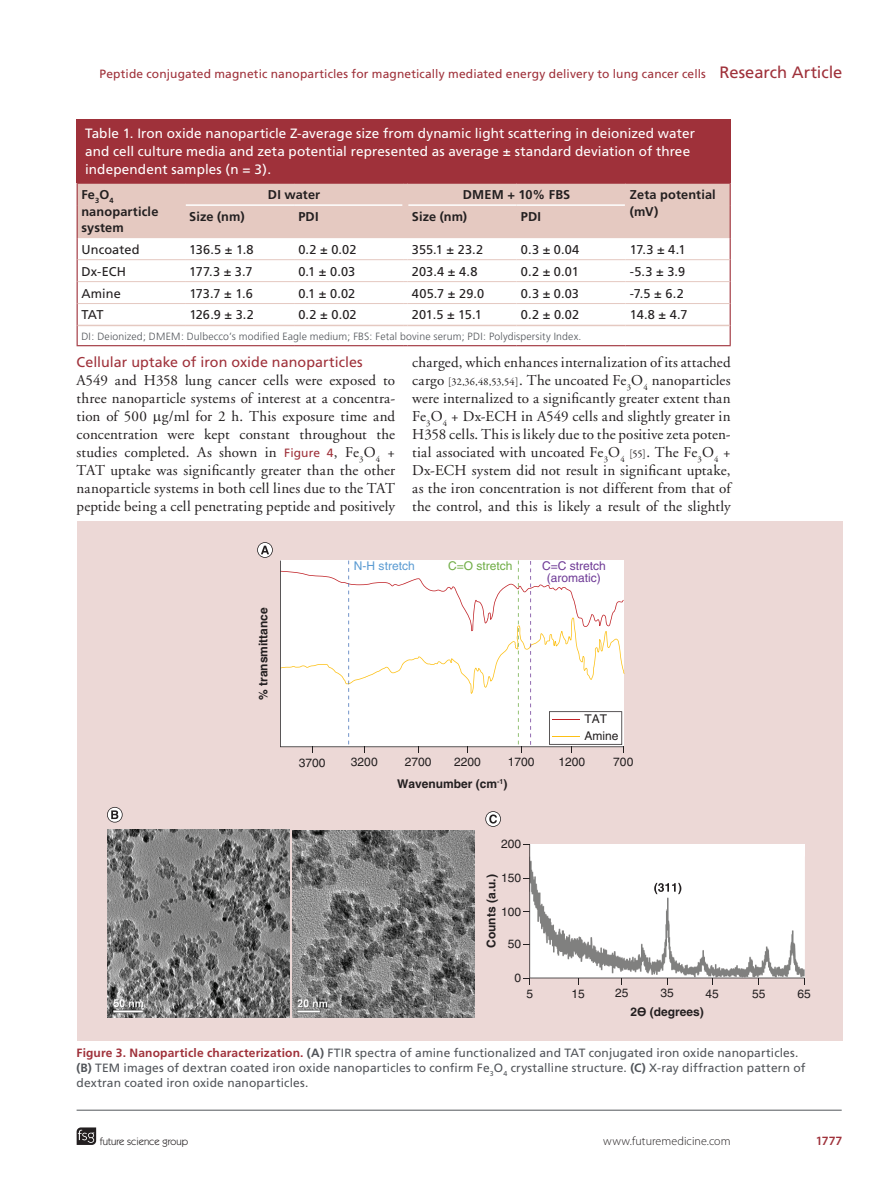
<style>
.page{position:relative;width:885px;height:1191px;background:#fff}
.page>*{position:absolute;margin:0;border:0;box-sizing:border-box;transform-origin:0 0}
.t1{font:15px/18px "Adobe Garamond";letter-spacing:.01em;color:#231f20;text-align:justify}
.t2{font:14.25px "Frutiger";letter-spacing:.005em;color:#9f313a}
.t3{font:13.5px/18px "Frutiger";letter-spacing:.005em;color:#fff}
.t4{font:12.75px "Frutiger";letter-spacing:.005em;color:#231f20}
.t5{font:700 12.75px/16.5px "Frutiger 65";letter-spacing:.01em;color:#231f20}
.t6{font:600 12.75px "Myriad Pro";color:#9f313a}
.t7{font:12px/15px "Frutiger";letter-spacing:.01em;color:#52555a}
.t8{font:12px "Frutiger";letter-spacing:.01em;color:#9f313a}
.t9{font:12px/17px "Helvetica LT Std";color:#231f20}
.t10{font:700 12px "Helvetica LT Std";color:#231f20}
.t11{font:300 12px "Myriad Pro";letter-spacing:.005em;color:#231f20}
.t12{font:12px/12px "Helvetica LT Std";color:#6e3a96;text-align:center}
.t13{font:12px "Helvetica LT Std";color:#5a9bd2}
.t14{font:12px "Helvetica LT Std";color:#70ad46}
.t15{font:300 10.5px "Frutiger";letter-spacing:.015em;color:#52555a}
.t16{font:10.5px "Itc Kabel";color:#231f20}
.s1{font-size:16.5px}
.s2{font-family:"Frutiger";font-size:12px;color:#9f313a}
.s3{font-family:"Garamond Premr Pro";font-size:10.5px}
.s4{font-family:"Frutiger 65";font-weight:700;color:#9f313a}
.s5{font-family:"Frutiger 65";font-weight:700}
</style>
<div class="page">
<svg style="left:77px;top:1127px;width:19px;height:18px"></svg>
<hr style="left:77px;top:1109px;width:764px;height:1px;background:#52555a">
<div style="left:77px;top:119px;width:653px;height:64px;background:#9f313a"></div>
<svg style="left:77px;top:183px;width:653px;height:163px"></svg>
<hr style="left:407px;top:325px;width:109px;height:1px;background:#e5c9c1">
<hr style="left:516px;top:325px;width:109px;height:1px;background:#e5c9c1">
<hr style="left:625px;top:325px;width:104px;height:1px;background:#e5c9c1">
<div style="left:77px;top:521px;width:765px;height:519px;background:#ecd8d6"></div>
<svg style="left:280px;top:560px;width:344px;height:193px"></svg>
<img style="left:292px;top:831px;width:182px;height:186px">
<img style="left:108px;top:829px;width:182px;height:188px">
<div style="left:280px;top:560px;width:343px;height:187px;background:#fff"></div>
<svg style="left:257px;top:542px;width:16px;height:16px"></svg>
<svg style="left:107px;top:807px;width:16px;height:15px"></svg>
<svg style="left:485px;top:811px;width:16px;height:16px"></svg>
<svg style="left:523px;top:844px;width:281px;height:140px;background:#eeeded"></svg>
<p class="t8" style="left:100px;top:67px;width:744px">Peptide conjugated magnetic nanoparticles for magnetically mediated energy delivery to lung cancer cells <span class="s1">Research Article</span></p>
<p class="t3" style="left:85px;top:124px;width:611px">Table 1. Iron oxide nanoparticle Z-average size from dynamic light scattering in deionized water and cell culture media and zeta potential represented as average ± standard deviation of three independent samples (n = 3).</p>
<p class="t5" style="left:81px;top:186px;width:78px">Fe<sub>3</sub>O<sub>4 </sub>nanoparticle system</p>
<p class="t5" style="left:268px;top:186px;width:54px">DI water</p>
<p class="t5" style="left:463px;top:186px;width:109px">DMEM + 10% FBS</p>
<p class="t5" style="left:630px;top:186px;width:87px">Zeta potential (mV)</p>
<p class="t5" style="left:189px;top:208px;width:57px">Size (nm)</p>
<p class="t5" style="left:298px;top:208px;width:22px">PDI</p>
<p class="t5" style="left:412px;top:208px;width:57px">Size (nm)</p>
<p class="t5" style="left:521px;top:208px;width:22px">PDI</p>
<p class="t4" style="left:81px;top:242px;width:60px">Uncoated</p>
<p class="t4" style="left:189px;top:242px;width:66px">136.5 ± 1.8</p>
<p class="t4" style="left:298px;top:242px;width:60px">0.2 ± 0.02</p>
<p class="t4" style="left:412px;top:242px;width:73px">355.1 ± 23.2</p>
<p class="t4" style="left:521px;top:242px;width:60px">0.3 ± 0.04</p>
<p class="t4" style="left:630px;top:242px;width:57px">17.3 ± 4.1</p>
<p class="t4" style="left:81px;top:264px;width:46px">Dx-ECH</p>
<p class="t4" style="left:189px;top:264px;width:65px">177.3 ± 3.7</p>
<p class="t4" style="left:298px;top:264px;width:58px">0.1 ± 0.03</p>
<p class="t4" style="left:412px;top:264px;width:67px">203.4 ± 4.8</p>
<p class="t4" style="left:521px;top:264px;width:59px">0.2 ± 0.01</p>
<p class="t4" style="left:630px;top:264px;width:57px">-5.3 ± 3.9</p>
<p class="t4" style="left:81px;top:286px;width:41px">Amine</p>
<p class="t4" style="left:189px;top:286px;width:65px">173.7 ± 1.6</p>
<p class="t4" style="left:298px;top:286px;width:58px">0.1 ± 0.02</p>
<p class="t4" style="left:412px;top:286px;width:74px">405.7 ± 29.0</p>
<p class="t4" style="left:521px;top:286px;width:60px">0.3 ± 0.03</p>
<p class="t4" style="left:630px;top:286px;width:55px">-7.5 ± 6.2</p>
<p class="t4" style="left:81px;top:307px;width:24px">TAT</p>
<p class="t4" style="left:189px;top:307px;width:66px">126.9 ± 3.2</p>
<p class="t4" style="left:298px;top:307px;width:60px">0.2 ± 0.02</p>
<p class="t4" style="left:412px;top:307px;width:71px">201.5 ± 15.1</p>
<p class="t4" style="left:521px;top:307px;width:60px">0.2 ± 0.02</p>
<p class="t4" style="left:630px;top:307px;width:59px">14.8 ± 4.7</p>
<p class="t15" style="left:81px;top:330px;width:501px">DI: Deionized; DMEM: Dulbecco’s modified Eagle medium; FBS: Fetal bovine serum; PDI: Polydispersity Index.</p>
<p class="t2" style="left:77px;top:353px;width:287px">Cellular uptake of iron oxide nanoparticles</p>
<p class="t1" style="left:77px;top:371px;width:320px">A549 and H358 lung cancer cells were exposed to three nanoparticle systems of interest at a concentra&shy;tion of 500 g/ml for 2 h. This exposure time and concentration were kept constant throughout the studies completed. As shown in <span class="s2">Figure 4</span>, Fe<sub>3</sub>O<sub>4</sub> + TAT uptake was significantly greater than the other nanoparticle systems in both cell lines due to the TAT peptide being a cell penetrating peptide and positively</p>
<p class="t1" style="left:412px;top:353px;width:320px">charged, which enhances internalization of its attached cargo <span class="s3">[32,36,48,53,54]</span>. The uncoated Fe<sub>3</sub>O<sub>4</sub> nanoparticles were internalized to a significantly greater extent than Fe<sub>3</sub>O<sub>4</sub> + Dx-ECH in A549 cells and slightly greater in H358 cells. This is likely due to the positive zeta poten&shy;tial associated with uncoated Fe<sub>3</sub>O<sub>4</sub> <span class="s3">[55]</span>. The Fe<sub>3</sub>O<sub>4</sub> + Dx-ECH system did not result in significant uptake, as the iron concentration is not different from that of the control, and this is likely a result of the slightly</p>
<p class="t10" style="left:256px;top:700px;width:94px;rotate:-90deg">% transmittance</p>
<p class="t13" style="left:354px;top:559px;width:62px">N-H stretch</p>
<p class="t14" style="left:448px;top:559px;width:66px">C=O stretch</p>
<p class="t12" style="left:542px;top:560px;width:65px">C=C stretch (aromatic)</p>
<p class="t9" style="left:584px;top:710px;width:36px">TAT<br>Amine</p>
<p class="t9" style="left:299px;top:754px;width:28px">3700</p>
<p class="t9" style="left:351px;top:753px;width:28px">3200</p>
<p class="t9" style="left:405px;top:753px;width:28px">2700</p>
<p class="t9" style="left:454px;top:753px;width:28px">2200</p>
<p class="t9" style="left:508px;top:753px;width:28px">1700</p>
<p class="t9" style="left:558px;top:753px;width:28px">1200</p>
<p class="t9" style="left:613px;top:753px;width:22px">700</p>
<p class="t10" style="left:397px;top:776px;width:112px">Wavenumber (cm<sup>-1</sup>)</p>
<p class="t9" style="left:501px;top:835px;width:22px">200</p>
<p class="t9" style="left:501px;top:869px;width:22px">150</p>
<p class="t10" style="left:484px;top:947px;width:75px;rotate:-90deg">Counts (a.u.)</p>
<p class="t9" style="left:501px;top:903px;width:22px">100</p>
<p class="t9" style="left:508px;top:935px;width:15px">50</p>
<p class="t9" style="left:514px;top:969px;width:8px">0</p>
<p class="t9" style="left:526px;top:985px;width:8px">5</p>
<p class="t9" style="left:571px;top:985px;width:15px">15</p>
<p class="t9" style="left:615px;top:984px;width:15px">25</p>
<p class="t9" style="left:660px;top:984px;width:15px">35</p>
<p class="t9" style="left:705px;top:984px;width:15px">45</p>
<p class="t9" style="left:797px;top:984px;width:15px">65</p>
<p class="t9" style="left:752px;top:984px;width:15px">55</p>
<p class="t10" style="left:630px;top:1004px;width:75px">2Ѳ (degrees)</p>
<p class="t7" style="left:77px;top:1045px;width:730px"><span class="s4">Figure 3. Nanoparticle characterization.</span> <span class="s5">(A)</span> FTIR spectra of amine functionalized and TAT conjugated iron oxide nanoparticles. <span class="s5">(B)</span> TEM images of dextran coated iron oxide nanoparticles to confirm Fe<sub>3</sub>O<sub>4</sub> crystalline structure. <span class="s5">(C)</span> X-ray diffraction pattern of dextran coated iron oxide nanoparticles.</p>
<p class="t16" style="left:100px;top:1135px;width:90px">future science group</p>
<p class="t11" style="left:603px;top:1134px;width:129px">www.futuremedicine.com</p>
<p class="t6" style="left:815px;top:1132px;width:28px">1777</p>
</div>
